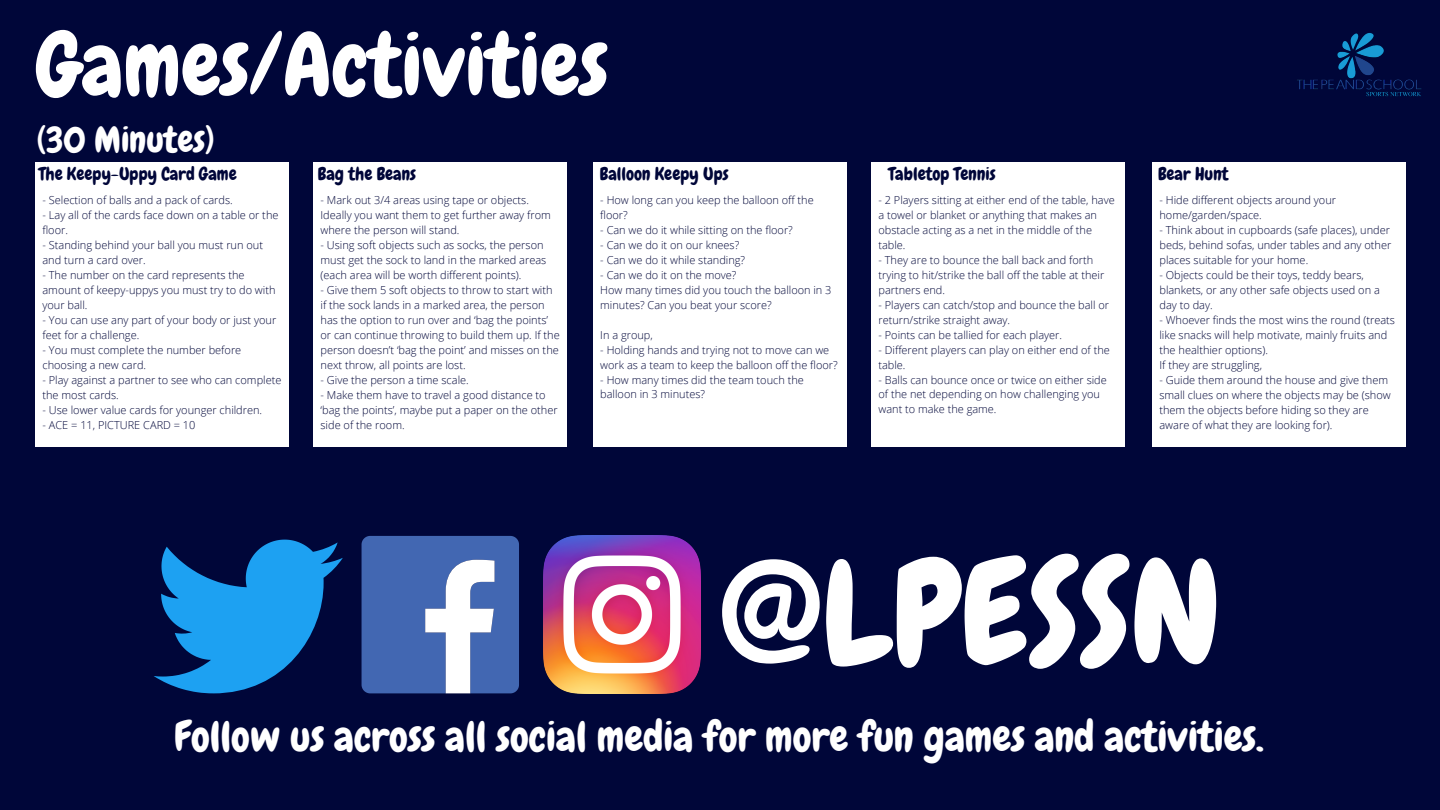
<style>
.page{position:relative;width:1440px;height:810px;background:#000639}
.page>*{position:absolute;margin:0;border:0;box-sizing:border-box;transform-origin:0 0}
.t1{font:144px "Chewy";color:#fff}
.t2{font:88px "Chewy";color:#fff}
.t3{font:42px "Chewy";color:#fff}
.t4{font:36px "Chewy";color:#fff}
.t5{font:18px "Chewy";color:#000639}
.t6{font:300 11px/15px "Open Sans";color:#000639}
</style>
<div class="page">
<div style="left:594px;top:162px;width:253px;height:285px;background:#fff"></div>
<div style="left:36px;top:162px;width:253px;height:285px;background:#fff"></div>
<div style="left:314px;top:162px;width:253px;height:285px;background:#fff"></div>
<div style="left:871px;top:162px;width:254px;height:285px;background:#fff"></div>
<div style="left:1153px;top:162px;width:253px;height:285px;background:#fff"></div>
<img style="left:1297px;top:33px;width:125px;height:64px">
<svg style="left:154px;top:540px;width:189px;height:153px"></svg>
<svg style="left:362px;top:536px;width:157px;height:157px;background:#6583c0"></svg>
<img style="left:543px;top:536px;width:158px;height:157px">
<h2 class="t2" style="left:36px;top:9px;width:574px">Games/Activities</h2>
<h3 class="t4" style="left:36px;top:117px;width:180px">(30 Minutes)</h3>
<h3 class="t5" style="left:39px;top:162px;width:200px">The Keepy-Uppy Card Game</h3>
<p class="t6" style="left:42px;top:192px;width:192px">- Selection of balls and a pack of cards.</p>
<p class="t6" style="left:42px;top:207px;width:238px">- Lay all of the cards face down on a table or the floor.</p>
<p class="t6" style="left:42px;top:237px;width:222px">- Standing behind your ball you must run out and turn a card over.</p>
<p class="t6" style="left:42px;top:267px;width:235px">- The number on the card represents the amount of keepy-uppys you must try to do with your ball.</p>
<p class="t6" style="left:42px;top:312px;width:235px">- You can use any part of your body or just your feet for a challenge.</p>
<p class="t6" style="left:42px;top:342px;width:200px">- You must complete the number before choosing a new card.</p>
<p class="t6" style="left:42px;top:372px;width:240px">- Play against a partner to see who can complete the most cards.</p>
<p class="t6" style="left:42px;top:402px;width:221px">- Use lower value cards for younger children.</p>
<p class="t6" style="left:42px;top:417px;width:155px">- ACE = 11, PICTURE CARD = 10</p>
<h3 class="t5" style="left:318px;top:162px;width:100px">Bag the Beans</h3>
<p class="t6" style="left:321px;top:192px;width:232px">- Mark out 3/4 areas using tape or objects.<br>Ideally you want them to get further away from where the person will stand.</p>
<p class="t6" style="left:321px;top:237px;width:227px">- Using soft objects such as socks, the person must get the sock to land in the marked areas (each area will be worth different points).</p>
<p class="t6" style="left:321px;top:282px;width:241px">- Give them 5 soft objects to throw to start with if the sock lands in a marked area, the person has the option to run over and ‘bag the points’ or can continue throwing to build them up. If the person doesn’t ‘bag the point’ and misses on the next throw, all points are lost.</p>
<p class="t6" style="left:321px;top:372px;width:150px">- Give the person a time scale.</p>
<p class="t6" style="left:321px;top:387px;width:239px">- Make them have to travel a good distance to ‘bag the points’, maybe put a paper on the other side of the room.</p>
<h3 class="t5" style="left:600px;top:162px;width:130px">Balloon Keepy Ups</h3>
<p class="t6" style="left:600px;top:192px;width:215px">- How long can you keep the balloon off the floor?</p>
<p class="t6" style="left:600px;top:222px;width:194px">- Can we do it while sitting on the floor?</p>
<p class="t6" style="left:600px;top:237px;width:141px">- Can we do it on our knees?</p>
<p class="t6" style="left:600px;top:252px;width:146px">- Can we do it while standing?</p>
<p class="t6" style="left:600px;top:267px;width:233px">- Can we do it on the move?<br>How many times did you touch the balloon in 3 minutes? Can you beat your score?</p>
<p class="t6" style="left:600px;top:327px;width:54px">In a group,</p>
<p class="t6" style="left:600px;top:342px;width:239px">- Holding hands and trying not to move can we work as a team to keep the balloon off the floor?</p>
<p class="t6" style="left:600px;top:372px;width:205px">- How many times did the team touch the balloon in 3 minutes?</p>
<h3 class="t5" style="left:888px;top:162px;width:109px">Tabletop Tennis</h3>
<p class="t6" style="left:879px;top:192px;width:238px">- 2 Players sitting at either end of the table, have a towel or blanket or anything that makes an obstacle acting as a net in the middle of the table.</p>
<p class="t6" style="left:879px;top:252px;width:227px">- They are to bounce the ball back and forth trying to hit/strike the ball off the table at their partners end.</p>
<p class="t6" style="left:879px;top:297px;width:232px">- Players can catch/stop and bounce the ball or return/strike straight away.</p>
<p class="t6" style="left:879px;top:327px;width:185px">- Points can be tallied for each player.</p>
<p class="t6" style="left:879px;top:342px;width:233px">- Different players can play on either end of the table.</p>
<p class="t6" style="left:879px;top:372px;width:230px">- Balls can bounce once or twice on either side of the net depending on how challenging you want to make the game.</p>
<h3 class="t5" style="left:1158px;top:162px;width:72px">Bear Hunt</h3>
<p class="t6" style="left:1159px;top:192px;width:178px">- Hide different objects around your home/garden/space.</p>
<p class="t6" style="left:1159px;top:222px;width:233px;text-align:justify">- Think about in cupboards (safe places), under beds, behind sofas, under tables and any other places suitable for your home.</p>
<p class="t6" style="left:1159px;top:267px;width:222px">- Objects could be their toys, teddy bears, blankets, or any other safe objects used on a day to day.</p>
<p class="t6" style="left:1159px;top:312px;width:237px">- Whoever finds the most wins the round (treats like snacks will help motivate, mainly fruits and the healthier options).<br>If they are struggling,</p>
<p class="t6" style="left:1159px;top:372px;width:233px">- Guide them around the house and give them small clues on where the objects may be (show them the objects before hiding so they are aware of what they are looking for).</p>
<h1 class="t1" style="left:720px;top:522px;width:503px">@LPESSN</h1>
<h3 class="t3" style="left:174px;top:710px;width:1091px">Follow us across all social media for more fun games and activities.</h3>
</div>
